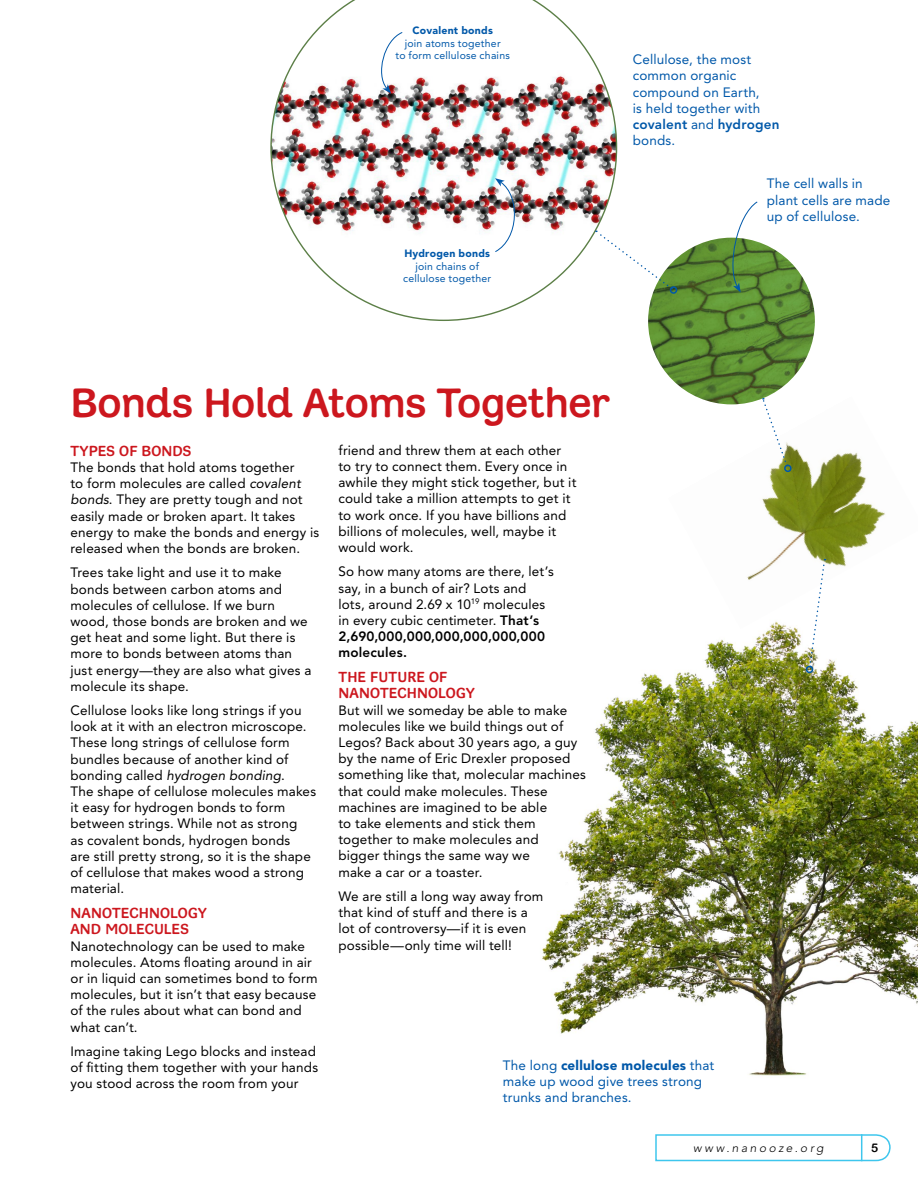
<style>
.page{position:relative;width:918px;height:1188px;background:#fff}
.page>*{position:absolute;margin:0;border:0;box-sizing:border-box;transform-origin:0 0}
.t1{font:500 42px "Adesso School";letter-spacing:-.01em;color:#cc171e}
.t2{font:500 15px/16.5px "Adesso School";letter-spacing:.01em;color:#cc171e}
.t3{font:13.5px/16.2px "Avenir";letter-spacing:.01em;color:#000}
.t4{font:13.5px/16.2px "Avenir";letter-spacing:.01em;color:#0058a9}
.t5{font:italic 300 12px "Avenir";letter-spacing:.215em;color:#000}
.t6{font:12px "Arial Rounded MT Bold";color:#000}
.t7{font:10.5px/12.6px "Avenir";letter-spacing:.02em;color:#0058a9;text-align:center}
.t8{font:900 10.5px "Avenir";letter-spacing:.025em;color:#0058a9}
.s1{font-weight:800}
.s2{font-style:italic}
.s3{font-weight:900}
</style>
<div class="page">
<img style="left:542px;top:629px;width:376px;height:447px">
<img style="left:695px;top:396px;width:190px;height:233px">
<img style="left:270px;top:0;width:347px;height:321px">
<img style="left:648px;top:238px;width:167px;height:166px;border-radius:83px">
<svg style="left:494px;top:178px;width:26px;height:75px"></svg>
<svg style="left:375px;top:31px;width:28px;height:63px"></svg>
<svg style="left:726px;top:201px;width:32px;height:92px"></svg>
<svg style="left:809px;top:559px;width:17px;height:108px"></svg>
<div style="left:806px;top:666px;width:7px;height:7px;border:2px solid #0058a9;border-radius:50%"></div>
<svg style="left:762px;top:398px;width:29px;height:75px"></svg>
<svg style="left:596px;top:231px;width:83px;height:64px"></svg>
<svg style="left:655px;top:1134px;width:236px;height:28px"></svg>
<p class="t8" style="left:413px;top:24px;width:82px">Covalent bonds</p>
<p class="t7" style="left:396px;top:37px;width:116px">join atoms together<br>to form cellulose chains</p>
<p class="t8" style="left:404px;top:247px;width:87px">Hydrogen bonds</p>
<p class="t7" style="left:403px;top:260px;width:90px">join chains of cellulose together</p>
<p class="t4" style="left:633px;top:52px;width:148px">Cellulose, the most common organic compound on Earth,<br>is held together with <span class="s1">covalent</span> and <span class="s1">hydrogen </span>bonds.</p>
<p class="t4" style="left:767px;top:176px;width:125px">The cell walls in plant cells are made up of cellulose.</p>
<h1 class="t1" style="left:70px;top:378px;width:541px">Bonds Hold Atoms Together</h1>
<p class="t2" style="left:70px;top:442px;width:122px">TYPES OF BONDS</p>
<p class="t3" style="left:70px;top:459px;width:250px">The bonds that hold atoms together<br>to form molecules are called <span class="s2">covalent bonds</span>. They are pretty tough and not easily made or broken apart. It takes energy to make the bonds and energy is released when the bonds are broken.</p>
<p class="t3" style="left:70px;top:565px;width:242px">Trees take light and use it to make bonds between carbon atoms and molecules of cellulose. If we burn wood, those bonds are broken and we get heat and some light. But there is more to bonds between atoms than just energy—they are also what gives a molecule its shape.</p>
<p class="t3" style="left:70px;top:702px;width:247px">Cellulose looks like long strings if you look at it with an electron microscope.<br>These long strings of cellulose form bundles because of another kind of bonding called <span class="s2">hydrogen bonding</span>.<br>The shape of cellulose molecules makes it easy for hydrogen bonds to form between strings. While not as strong<br>as covalent bonds, hydrogen bonds<br>are still pretty strong, so it is the shape of cellulose that makes wood a strong material.</p>
<p class="t2" style="left:70px;top:904px;width:138px">NANOTECHNOLOGY<br>AND MOLECULES</p>
<p class="t3" style="left:70px;top:938px;width:249px">Nanotechnology can be used to make molecules. Atoms floating around in air or in liquid can sometimes bond to form molecules, but it isn’t that easy because of the rules about what can bond and what can’t.</p>
<p class="t3" style="left:70px;top:1043px;width:249px">Imagine taking Lego blocks and instead of fitting them together with your hands you stood across the room from your</p>
<p class="t3" style="left:339px;top:442px;width:239px">friend and threw them at each other to try to connect them. Every once in awhile they might stick together, but it could take a million attempts to get it to work once. If you have billions and billions of molecules, well, maybe it would work.</p>
<p class="t3" style="left:339px;top:564px;width:217px">So how many atoms are there, let’s say, in a bunch of air? Lots and lots, around 2.69 x 10<sup>19</sup> molecules in every cubic centimeter. <span class="s1">That’s<br>2,690,000,000,000,000,000,000 molecules.</span></p>
<p class="t2" style="left:339px;top:669px;width:138px">THE FUTURE OF<br>NANOTECHNOLOGY</p>
<p class="t3" style="left:339px;top:702px;width:249px">But will we someday be able to make molecules like we build things out of<br>Legos? Back about 30 years ago, a guy by the name of Eric Drexler proposed something like that, molecular machines that could make molecules. These machines are imagined to be able<br>to take elements and stick them together to make molecules and<br>bigger things the same way we<br>make a car or a toaster.</p>
<p class="t3" style="left:339px;top:888px;width:206px">We are still a long way away from that kind of stuff and there is a lot of controversy—if it is even possible—only time will tell!</p>
<p class="t4" style="left:503px;top:1057px;width:213px">The long <span class="s3">cellulose molecules</span> that make up wood give trees strong trunks and branches.</p>
<p class="t5" style="left:693px;top:1141px;width:132px">www.nanooze.org</p>
<p class="t6" style="left:871px;top:1140px;width:9px">5</p>
</div>
